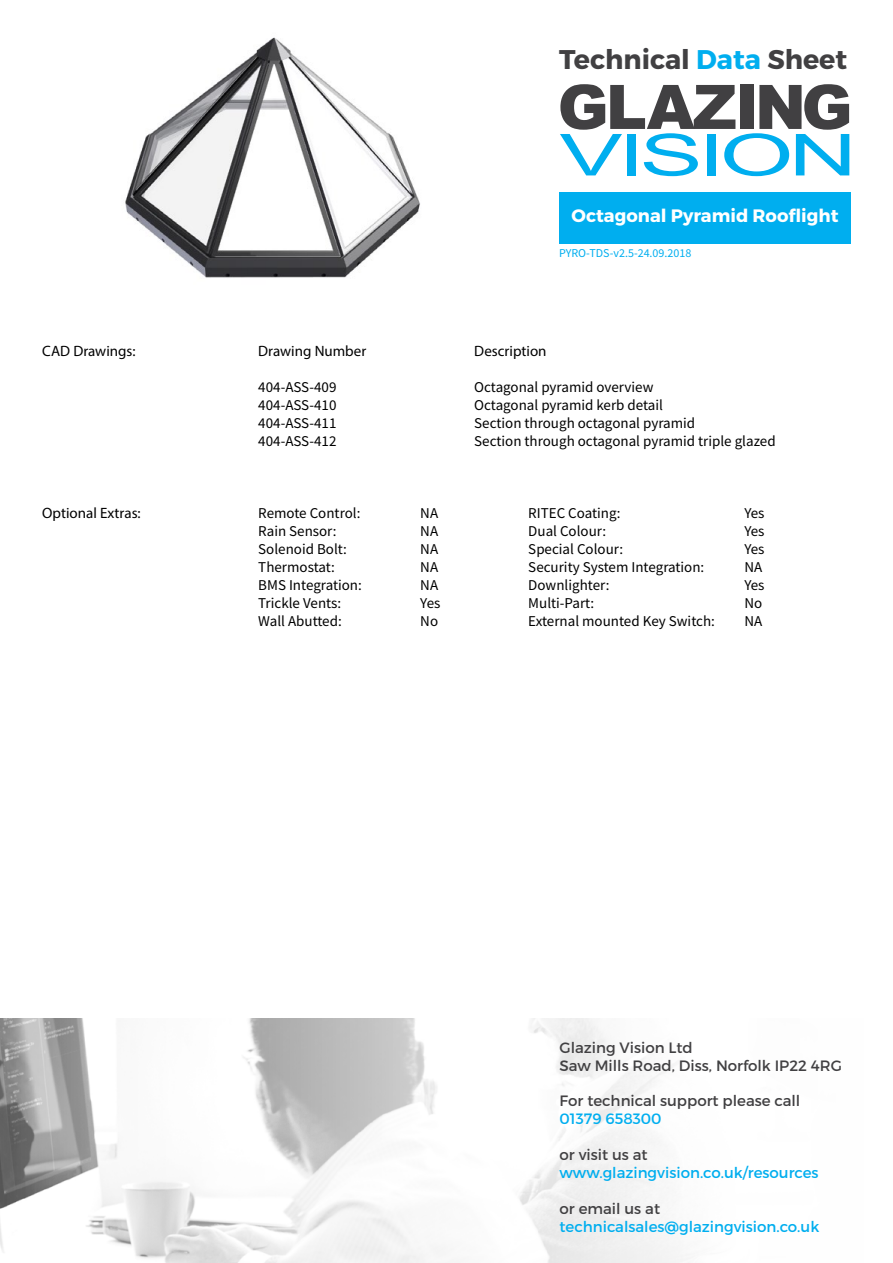
<style>
.page{position:relative;width:893px;height:1263px;background:#fff}
.page>*{position:absolute;margin:0;border:0;box-sizing:border-box;transform-origin:0 0}
.t1{font:700 27px "Montserrat";color:#414042}
.t2{font:700 18px "Montserrat";color:#fff}
.t3{font:15px "Source Sans Pro";color:#000}
.t4{font:15px/18px "Montserrat";color:#414042}
.t5{font:15px "Montserrat";color:#00aeef}
.t6{font:15px "Myriad Pro";color:#000}
.t7{font:12px "Source Sans Pro";color:#00aeef}
.s1{color:#00aeef}
</style>
<div class="page">
<svg style="left:560px;top:84px;width:289px;height:92px"></svg>
<div style="left:559px;top:192px;width:292px;height:52px;background:#00aeef"></div>
<img style="left:125px;top:37px;width:295px;height:241px">
<img style="left:0;top:1018px;width:683px;height:245px">
<h1 class="t1" style="left:559px;top:42px;width:290px">Technical <span class="s1">Data</span> Sheet</h1>
<p class="t2" style="left:572px;top:205px;width:268px">Octagonal Pyramid Rooflight</p>
<p class="t7" style="left:559px;top:245px;width:134px">PYRO-TDS-v2.5-24.09.2018</p>
<p class="t6" style="left:42px;top:341px;width:95px">CAD Drawings:</p>
<p class="t6" style="left:258px;top:341px;width:109px">Drawing Number</p>
<p class="t6" style="left:474px;top:341px;width:74px">Description</p>
<p class="t3" style="left:258px;top:377px;width:80px">404-ASS-409</p>
<p class="t3" style="left:474px;top:377px;width:181px">Octagonal pyramid overview</p>
<p class="t3" style="left:258px;top:395px;width:80px">404-ASS-410</p>
<p class="t3" style="left:474px;top:395px;width:190px">Octagonal pyramid kerb detail</p>
<p class="t3" style="left:258px;top:413px;width:80px">404-ASS-411</p>
<p class="t3" style="left:474px;top:413px;width:222px">Section through octagonal pyramid</p>
<p class="t3" style="left:258px;top:431px;width:80px">404-ASS-412</p>
<p class="t3" style="left:474px;top:431px;width:303px">Section through octagonal pyramid triple glazed</p>
<p class="t6" style="left:42px;top:503px;width:100px">Optional Extras:</p>
<p class="t3" style="left:258px;top:503px;width:104px">Remote Control:</p>
<p class="t3" style="left:420px;top:503px;width:19px">NA</p>
<p class="t3" style="left:528px;top:503px;width:94px">RITEC Coating:</p>
<p class="t3" style="left:744px;top:503px;width:22px">Yes</p>
<p class="t3" style="left:258px;top:521px;width:80px">Rain Sensor:</p>
<p class="t3" style="left:420px;top:521px;width:19px">NA</p>
<p class="t3" style="left:528px;top:521px;width:79px">Dual Colour:</p>
<p class="t3" style="left:744px;top:521px;width:22px">Yes</p>
<p class="t3" style="left:258px;top:539px;width:90px">Solenoid Bolt:</p>
<p class="t3" style="left:420px;top:539px;width:19px">NA</p>
<p class="t3" style="left:528px;top:539px;width:96px">Special Colour:</p>
<p class="t3" style="left:744px;top:539px;width:22px">Yes</p>
<p class="t3" style="left:258px;top:557px;width:78px">Thermostat:</p>
<p class="t3" style="left:420px;top:557px;width:19px">NA</p>
<p class="t3" style="left:528px;top:557px;width:178px">Security System Integration:</p>
<p class="t3" style="left:744px;top:557px;width:19px">NA</p>
<p class="t3" style="left:258px;top:575px;width:105px">BMS Integration:</p>
<p class="t3" style="left:420px;top:575px;width:19px">NA</p>
<p class="t3" style="left:528px;top:575px;width:83px">Downlighter:</p>
<p class="t3" style="left:744px;top:575px;width:22px">Yes</p>
<p class="t3" style="left:258px;top:593px;width:84px">Trickle Vents:</p>
<p class="t3" style="left:420px;top:593px;width:22px">Yes</p>
<p class="t3" style="left:528px;top:593px;width:67px">Multi-Part:</p>
<p class="t3" style="left:744px;top:593px;width:19px">No</p>
<p class="t3" style="left:258px;top:611px;width:85px">Wall Abutted:</p>
<p class="t3" style="left:420px;top:611px;width:19px">No</p>
<p class="t3" style="left:528px;top:611px;width:188px">External mounted Key Switch:</p>
<p class="t3" style="left:744px;top:611px;width:19px">NA</p>
<p class="t4" style="left:560px;top:1038px;width:284px">Glazing Vision Ltd<br>Saw Mills Road, Diss, Norfolk IP22 4RG</p>
<p class="t4" style="left:560px;top:1091px;width:242px">For technical support please call</p>
<p class="t5" style="left:560px;top:1109px;width:103px">01379 658300</p>
<p class="t4" style="left:560px;top:1145px;width:90px">or visit us at</p>
<p class="t5" style="left:560px;top:1163px;width:261px">www.glazingvision.co.uk/resources</p>
<p class="t4" style="left:560px;top:1199px;width:102px">or email us at</p>
<p class="t5" style="left:560px;top:1217px;width:261px">technicalsales@glazingvision.co.uk</p>
</div>
